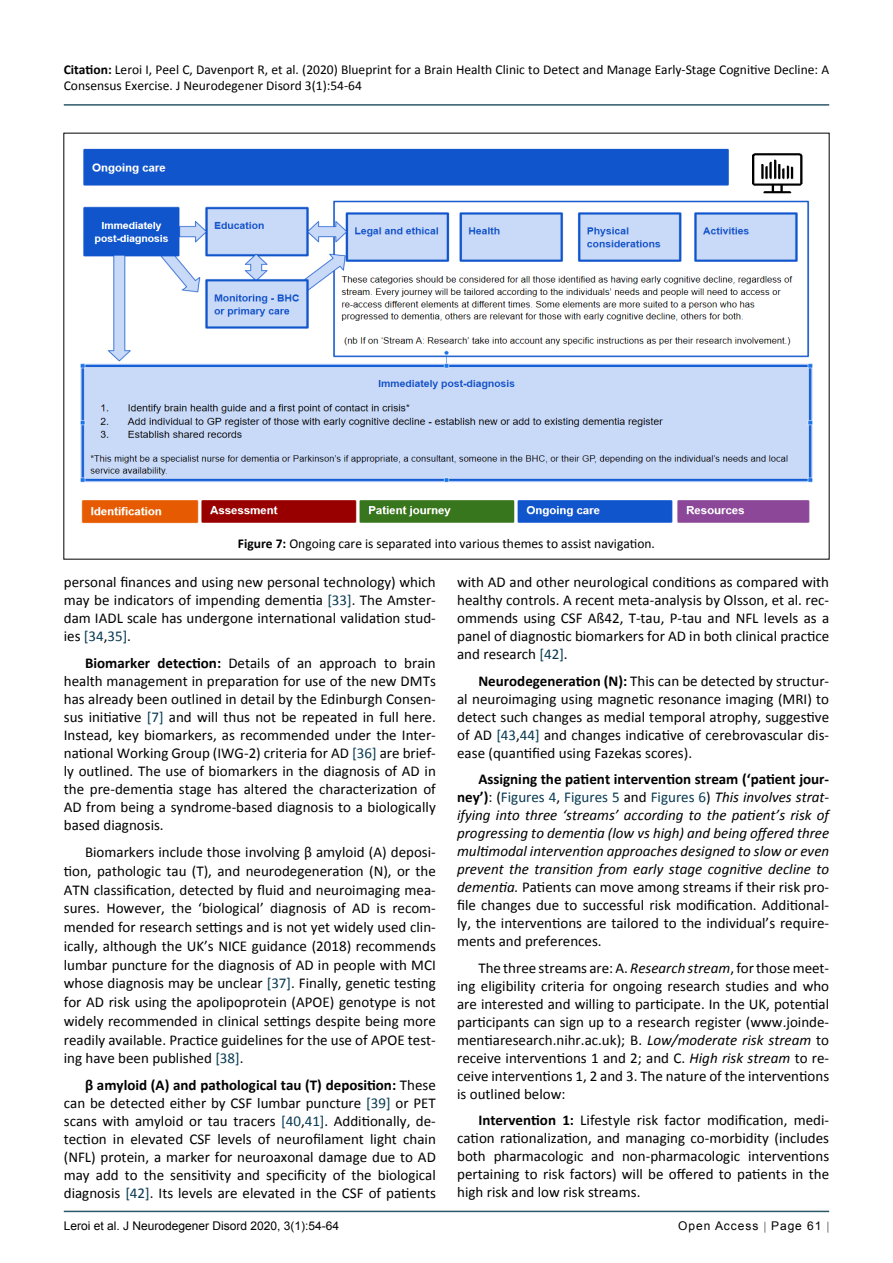
<style>
.page{position:relative;width:893px;height:1263px;background:#fff}
.page>*{position:absolute;margin:0;border:0;box-sizing:border-box;transform-origin:0 0}
.t1{font:15px/18px "Calibri";color:#000;text-align:justify}
.t2{font:italic 15px/18px "Calibri";color:#000;text-align:justify}
.t3{font:13.5px/16.2px "Calibri";color:#000}
.t4{font:12px "Arial";color:#000}
.t5{font:12px "Arial";letter-spacing:.08em;color:#000}
.s1{font-weight:700}
.s2{color:#073950}
.s3{font-weight:700;font-style:normal}
.s4{font-style:normal}
.s5{font-style:normal;color:#073950}
.s6{font-style:italic}
</style>
<div class="page">
<hr style="left:64px;top:1211px;width:765px;height:1px;background:#073950">
<hr style="left:64px;top:104px;width:765px;height:2px;background:#073950">
<svg style="left:64px;top:133px;width:765px;height:426px"></svg>
<img style="left:77px;top:145px;width:739px;height:380px">
<p class="t3" style="left:64px;top:61px;width:767px"><span class="s1">Citation:</span> Leroi I, Peel C, Davenport R, et al. (2020) Blueprint for a Brain Health Clinic to Detect and Manage Early-Stage Cognitive Decline: A<br>Consensus Exercise. J Neurodegener Disord 3(1):54-64</p>
<p class="t3" style="left:238px;top:535px;width:419px"><span class="s1">Figure 7:</span> Ongoing care is separated into various themes to assist navigation.</p>
<p class="t1" style="left:457px;top:573px;width:374px">with AD and other neurological conditions as compared with healthy controls. A recent meta-analysis by Olsson, et al. rec&shy;ommends using CSF Aß42, T-tau, P-tau and NFL levels as a panel of diagnostic biomarkers for AD in both clinical practice and research <span class="s2">[42]</span>.</p>
<p class="t1" style="left:457px;top:672px;width:374px;text-indent:21px"><span class="s1">Neurodegeneration (N):</span> This can be detected by structur&shy;al neuroimaging using magnetic resonance imaging (MRI) to detect such changes as medial temporal atrophy, suggestive of AD <span class="s2">[43</span>,<span class="s2">44]</span> and changes indicative of cerebrovascular dis&shy;ease (quantified using Fazekas scores).</p>
<p class="t2" style="left:457px;top:770px;width:374px;text-indent:21px"><span class="s3">Assigning the patient intervention stream (‘patient jour&shy;ney’)</span><span class="s4">: (</span><span class="s5">Figures 4</span><span class="s4">,</span> <span class="s5">Figures 5</span> <span class="s4">and</span> <span class="s5">Figures 6</span><span class="s4">)</span> This involves strat&shy;ifying into three ‘streams’ according to the patient’s risk of progressing to dementia (low vs high) and being offered three multimodal intervention approaches designed to slow or even prevent the transition from early stage cognitive decline to dementia. <span class="s4">Patients can move among streams if their risk pro&shy;file changes due to successful risk modification. Additional&shy;ly, the interventions are tailored to the individual’s require&shy;ments and preferences.</span></p>
<p class="t1" style="left:457px;top:959px;width:374px;text-indent:21px">The three streams are: A. <span class="s6">Research stream</span>, for those meet&shy;ing eligibility criteria for ongoing research studies and who are interested and willing to participate. In the UK, potential participants can sign up to a research register (www.joinde&shy;mentiaresearch.nihr.ac.uk); B. <span class="s6">Low/moderate risk stream</span> to receive interventions 1 and 2; and C. <span class="s6">High risk stream</span> to re&shy;ceive interventions 1, 2 and 3. The nature of the interventions is outlined below:</p>
<p class="t1" style="left:457px;top:1111px;width:374px;text-indent:21px"><span class="s1">Intervention 1:</span> Lifestyle risk factor modification, medi&shy;cation rationalization, and managing co-morbidity (includes both pharmacologic and non-pharmacologic interventions pertaining to risk factors) will be offered to patients in the high risk and low risk streams.</p>
<p class="t1" style="left:64px;top:573px;width:374px">personal finances and using new personal technology) which may be indicators of impending dementia <span class="s2">[33]</span>. The Amster&shy;dam IADL scale has undergone international validation stud&shy;ies <span class="s2">[34</span>,<span class="s2">35]</span>.</p>
<p class="t1" style="left:64px;top:654px;width:374px;text-indent:21px"><span class="s1">Biomarker detection:</span> Details of an approach to brain health management in preparation for use of the new DMTs has already been outlined in detail by the Edinburgh Consen&shy;sus initiative <span class="s2">[7]</span> and will thus not be repeated in full here.<br>Instead, key biomarkers, as recommended under the Inter&shy;national Working Group (IWG-2) criteria for AD <span class="s2">[36]</span> are brief&shy;ly outlined. The use of biomarkers in the diagnosis of AD in the pre-dementia stage has altered the characterization of AD from being a syndrome-based diagnosis to a biologically based diagnosis.</p>
<p class="t1" style="left:64px;top:843px;width:374px;line-height:18.8px;text-indent:21px">Biomarkers include those involving β amyloid (A) deposi&shy;tion, pathologic tau (T), and neurodegeneration (N), or the ATN classification, detected by fluid and neuroimaging mea&shy;sures. However, the ‘biological’ diagnosis of AD is recom&shy;mended for research settings and is not yet widely used clin&shy;ically, although the UK’s NICE guidance (2018) recommends lumbar puncture for the diagnosis of AD in people with MCI whose diagnosis may be unclear <span class="s2">[37]</span>. Finally, genetic testing for AD risk using the apolipoprotein (APOE) genotype is not widely recommended in clinical settings despite being more readily available. Practice guidelines for the use of APOE test&shy;ing have been published <span class="s2">[38]</span>.</p>
<p class="t1" style="left:64px;top:1076px;width:374px;text-indent:21px"><span class="s1">β amyloid (A) and pathological tau (T) deposition:</span> These can be detected either by CSF lumbar puncture <span class="s2">[39]</span> or PET scans with amyloid or tau tracers <span class="s2">[40</span>,<span class="s2">41]</span>. Additionally, de&shy;tection in elevated CSF levels of neurofilament light chain (NFL) protein, a marker for neuroaxonal damage due to AD may add to the sensitivity and specificity of the biological diagnosis <span class="s2">[42]</span>. Its levels are elevated in the CSF of patients</p>
<p class="t4" style="left:64px;top:1218px;width:277px">Leroi et al. J Neurodegener Disord 2020, 3(1):54-64</p>
<p class="t5" style="left:678px;top:1218px;width:145px">Open Access Page 61</p>
</div>
